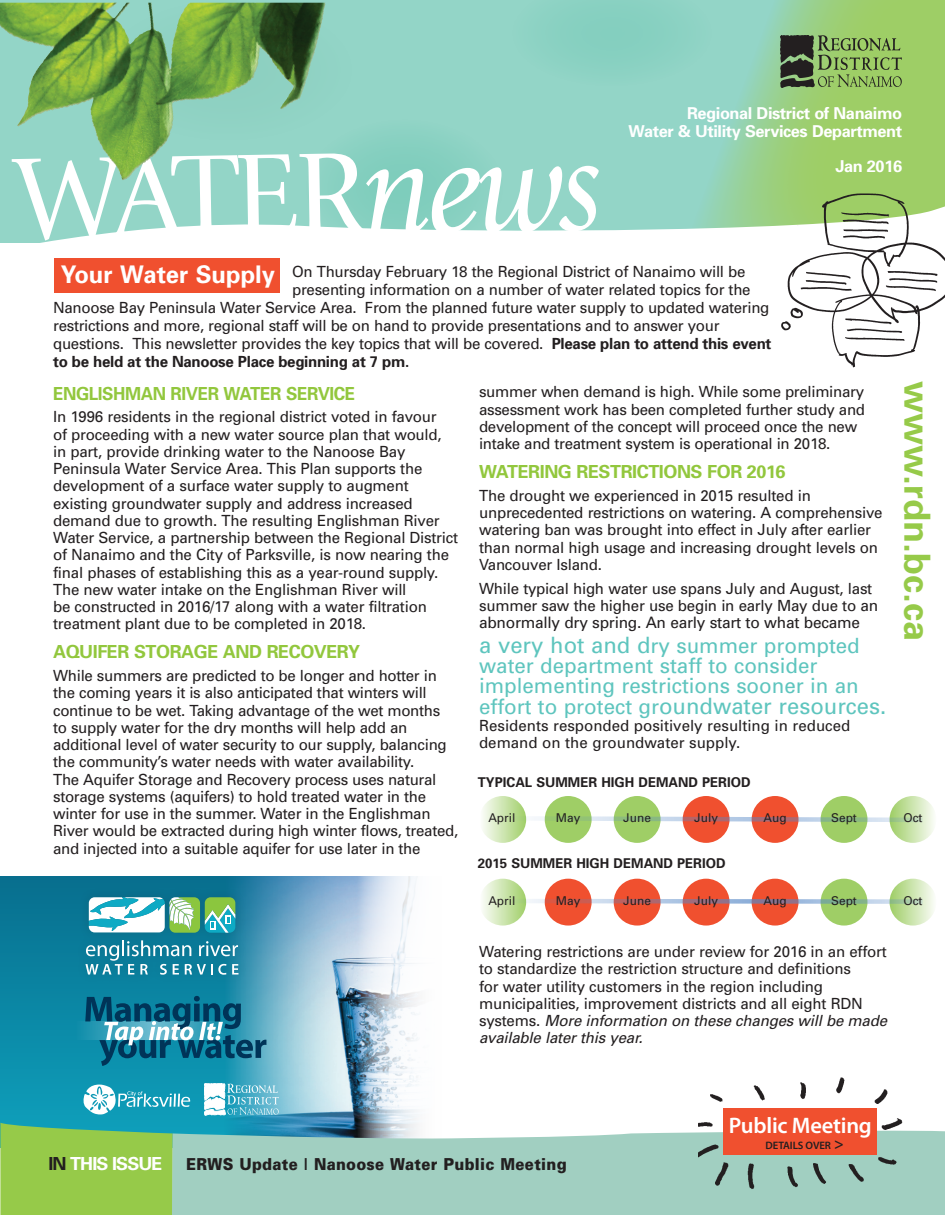
<style>
.page{position:relative;width:945px;height:1215px;background:#fff}
.page>*{position:absolute;margin:0;border:0;box-sizing:border-box;transform-origin:0 0}
.t1{font:700 36px "Univers";color:#96ca49}
.t2{font:700 24.3px "Univers";color:#fff}
.t3{font:22.5px "Univers";color:#5ec5be}
.t4{font:600 22.5px "Myriad Pro";letter-spacing:-.01em;color:#fff}
.t5{font:21px/20.2px "Univers";color:#5ec5be}
.t6{font:700 18px "Univers";letter-spacing:-.025em;color:#92c73d}
.t7{font:700 18px "Univers";letter-spacing:-.025em;color:#92c73d;scale:.95 1}
.t8{font:700 18px "Univers";letter-spacing:-.05em;color:#fff}
.t9{font:900 16.5px "Univers";letter-spacing:.02em;color:#231f20;scale:.9 1}
.t10{font:700 16.35px/18px "Univers";letter-spacing:-.025em;color:#fff;text-align:right}
.t11{font:15.75px "Univers";letter-spacing:-.015em;color:#231f20}
.t12{font:italic 15.75px "Univers";letter-spacing:.02em;color:#231f20;scale:.9 1}
.t13{font:15.3px/17.2px "Univers";letter-spacing:-.015em;color:#231f20}
.t14{font:700 15.3px "Univers";letter-spacing:-.02em;color:#231f20}
.t15{font:700 13.5px "Univers";color:#231f20}
.t16{font:12.15px "Univers";color:#231f20}
.t17{font:600 10.8px "Myriad Pro";letter-spacing:-.01em;color:#231f20}
.s1{font-weight:700}
.s2{font-size:15.75px}
.s3{font-size:22.5px}
.s4{font-size:21px}
.s5{font-style:italic}
.s6{color:#231f20}
.s7{font-size:16.2px}
</style>
<div class="page">
<svg style="left:0;top:0;width:676px;height:168px;background:#8ccaa9"></svg>
<svg style="left:676px;top:0;width:269px;height:168px;background:#99d08c"></svg>
<div style="left:511px;top:0;width:202px;height:87px;background:#8cd2c3"></div>
<svg style="left:104px;top:0;width:249px;height:141px;background:#70a671"></svg>
<div style="left:305px;top:119px;width:199px;height:137px;background:#8dd2c3;border-radius:50%"></div>
<svg style="left:12px;top:153px;width:587px;height:15px;fill:#93d5c7"></svg>
<svg style="left:0;top:168px;width:945px;height:88px"></svg>
<img style="left:781px;top:36px;width:120px;height:51px">
<div style="left:54px;top:258px;width:226px;height:35px;background:#f0502f"></div>
<svg style="left:0;top:876px;width:225px;height:253px;background:#0b87a4"></svg>
<img style="left:225px;top:876px;width:132px;height:253px">
<div style="left:76px;top:887px;width:172px;height:98px;background:#231f20;opacity:.15"></div>
<svg style="left:85px;top:897px;width:154px;height:78px"></svg>
<svg style="left:204px;top:1083px;width:75px;height:32px"></svg>
<svg style="left:84px;top:1085px;width:106px;height:29px"></svg>
<svg style="left:357px;top:876px;width:61px;height:253px"></svg>
<img style="left:151px;top:3px;width:39px;height:65px">
<svg style="left:0;top:1123px;width:173px;height:92px;background:#8cc651"></svg>
<svg style="left:172px;top:1129px;width:773px;height:86px;background:#a1cec2"></svg>
<img style="left:781px;top:183px;width:164px;height:185px">
<div style="left:74px;top:1021px;width:154px;height:19px;background:#118eab"></div>
<svg style="left:85px;top:996px;width:181px;height:70px;background:#29819d"></svg>
<div style="left:683px;top:796px;width:47px;height:47px;background:#f0502f;border-radius:50%"></div>
<div style="left:752px;top:796px;width:47px;height:47px;background:#f0502f;border-radius:50%"></div>
<div style="left:614px;top:796px;width:47px;height:47px;background:#9fce66;border-radius:50%"></div>
<div style="left:545px;top:796px;width:47px;height:47px;background:#9fce66;border-radius:50%"></div>
<div style="left:479px;top:796px;width:47px;height:47px;background:linear-gradient(to right,#fefeff,#a1cf69);border-radius:50%"></div>
<div style="left:821px;top:796px;width:46px;height:47px;background:#9fce66;border-radius:50%"></div>
<div style="left:890px;top:796px;width:46px;height:47px;background:linear-gradient(to right,#9fce67,#f9fcf6);border-radius:50%"></div>
<svg style="left:502px;top:815px;width:422px;height:9px"></svg>
<div style="left:683px;top:879px;width:47px;height:47px;background:#f0502f;border-radius:50%"></div>
<div style="left:752px;top:879px;width:47px;height:47px;background:#f0502f;border-radius:50%"></div>
<div style="left:614px;top:879px;width:47px;height:47px;background:#f0502f;border-radius:50%"></div>
<div style="left:545px;top:879px;width:47px;height:47px;background:#f0502f;border-radius:50%"></div>
<div style="left:479px;top:879px;width:47px;height:47px;background:linear-gradient(to right,#fefefe,#a1cf6a);border-radius:50%"></div>
<div style="left:821px;top:879px;width:46px;height:47px;background:#9fce66;border-radius:50%"></div>
<div style="left:890px;top:879px;width:46px;height:47px;background:linear-gradient(to right,#9fce67,#f9fcf6);border-radius:50%"></div>
<svg style="left:502px;top:897px;width:422px;height:8px"></svg>
<img style="left:698px;top:1077px;width:210px;height:113px">
<p class="t10" style="left:629px;top:104px;width:275px">Regional District of Nanaimo<br>Water &amp; Utility Services Department</p>
<p class="t10" style="left:835px;top:157px;width:68px">Jan 2016</p>
<h2 class="t2" style="left:61px;top:259px;width:216px">Your Water Supply</h2>
<p class="t13" style="left:292px;top:263px;width:455px">On Thursday February 18 the Regional District of Nanaimo will be</p>
<p class="t13" style="left:292px;top:281px;width:460px">presenting information on a number of water related topics for the</p>
<p class="t13" style="left:53px;top:299px;width:718px">Nanoose Bay Peninsula Water Service Area. From the planned future water supply to updated watering</p>
<p class="t13" style="left:53px;top:317px;width:668px">restrictions and more, regional staff will be on hand to provide presentations and to answer your</p>
<p class="t13" style="left:53px;top:335px;width:720px">questions. This newsletter provides the key topics that will be covered. <span class="s1">Please plan to attend this event</span></p>
<p class="t14" style="left:53px;top:352px;width:358px">to be held at the Nanoose Place beginning at 7 pm.</p>
<p class="t7" style="left:53px;top:382px;width:320px">ENGLISHMAN RIVER WATER SERVICE</p>
<p class="t13" style="left:53px;top:408px;width:407px">In 1996 residents in the regional district voted in favour<br>of proceeding with a new water source plan that would, in part, provide drinking water to the Nanoose Bay Peninsula Water Service Area. This Plan supports the development of a surface water supply to augment existing groundwater supply and address increased demand due to growth. The resulting Englishman River Water Service, a partnership between the Regional District of Nanaimo and the City of Parksville, is now nearing the final phases of establishing this as a year-round supply.<br>The new water intake on the Englishman River will<br>be constructed in 2016/17 along with a water filtration treatment plant due to be completed in 2018.</p>
<p class="t6" style="left:53px;top:640px;width:309px">AQUIFER STORAGE AND RECOVERY</p>
<p class="t13" style="left:53px;top:667px;width:407px">While summers are predicted to be longer and hotter in the coming years it is also anticipated that winters will continue to be wet. Taking advantage of the wet months<br>to supply water for the dry months will help add an additional level of water security to our supply, balancing the community’s water needs with water availability.<br>The Aquifer Storage and Recovery process uses natural storage systems (aquifers) to hold treated water in the winter for use in the summer. Water in the Englishman River would be extracted during high winter flows, treated, and injected into a suitable aquifer for use later in the</p>
<p class="t13" style="left:479px;top:383px;width:388px">summer when demand is high. While some preliminary assessment work has been completed further study and development of the concept will proceed once the new intake and treatment system is operational in 2018.</p>
<p class="t6" style="left:479px;top:460px;width:308px">WATERING RESTRICTIONS FOR 2016</p>
<p class="t13" style="left:479px;top:486px;width:405px">The drought we experienced in 2015 resulted in unprecedented restrictions on watering. A comprehensive watering ban was brought into effect in July after earlier than normal high usage and increasing drought levels on Vancouver Island.</p>
<p class="t13" style="left:479px;top:579px;width:401px">While typical high water use spans July and August, last summer saw the higher use begin in early May due to <span class="s2">an</span></p>
<p class="t11" style="left:479px;top:613px;width:383px">abnormally dry spring. An early start to what became</p>
<h3 class="t5" style="left:479px;top:635px;width:382px"><span class="s3">a very hot and d</span>ry summer prompted water department staff to consider implementing restrictions sooner in an</h3>
<h3 class="t3" style="left:479px;top:692px;width:409px"><span class="s4">effort to protect gr</span>oundwater resources.</h3>
<p class="t13" style="left:479px;top:716px;width:373px">Residents responded positively resulting in reduced demand on the groundwater supply.</p>
<p class="t15" style="left:478px;top:773px;width:274px">TYPICAL SUMMER HIGH DEMAND PERIOD</p>
<h1 class="t1" style="left:941px;top:381px;width:262px;rotate:90deg">www.rdn.bc.ca</h1>
<p class="t16" style="left:488px;top:810px;width:29px">April</p>
<p class="t16" style="left:556px;top:810px;width:26px">May</p>
<p class="t16" style="left:623px;top:810px;width:29px">June</p>
<p class="t16" style="left:694px;top:810px;width:25px">July</p>
<p class="t16" style="left:764px;top:810px;width:25px">Aug</p>
<p class="t16" style="left:831px;top:810px;width:27px">Sept</p>
<p class="t16" style="left:903px;top:810px;width:21px">Oct</p>
<p class="t15" style="left:478px;top:855px;width:249px">2015 SUMMER HIGH DEMAND PERIOD</p>
<p class="t16" style="left:488px;top:893px;width:29px">April</p>
<p class="t16" style="left:556px;top:893px;width:26px">May</p>
<p class="t16" style="left:623px;top:893px;width:29px">June</p>
<p class="t16" style="left:694px;top:893px;width:25px">July</p>
<p class="t16" style="left:764px;top:893px;width:25px">Aug</p>
<p class="t16" style="left:831px;top:893px;width:27px">Sept</p>
<p class="t16" style="left:903px;top:893px;width:21px">Oct</p>
<p class="t13" style="left:479px;top:943px;width:410px">Watering restrictions are under review for 2016 in an effort to standardize the restriction structure and definitions<br>for water utility customers in the region including municipalities, improvement districts and all eight RDN systems. <span class="s5">More information on these changes will be made available later this year.</span></p>
<p class="t8" style="left:48px;top:1152px;width:116px"><span class="s6">IN</span> THIS ISSUE</p>
<p class="t9" style="left:186px;top:1154px;width:424px">ERWS Update | Nanoose Water Public Meeting</p>
<h3 class="t4" style="left:729px;top:1111px;width:145px">Public Meeting</h3>
<p class="t17" style="left:766px;top:1138px;width:80px">DETAILS OVER <span class="s7">&gt;</span></p>
<p class="t12" style="left:761px;top:1142px;width:133px">continued over &gt;</p>
</div>
